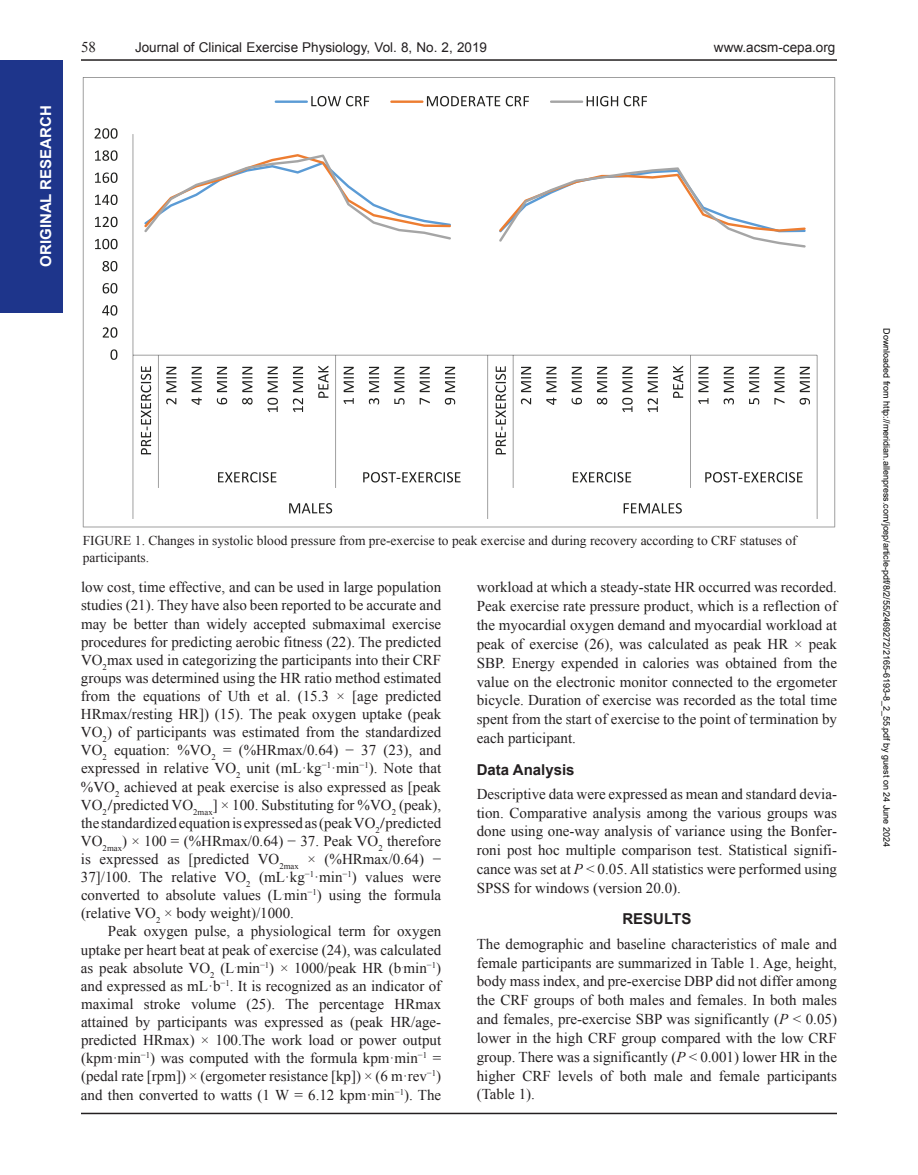
<style>
.page{position:relative;width:918px;height:1175px;background:#fff}
.page>*{position:absolute;margin:0;border:0;box-sizing:border-box;transform-origin:0 0}
.t1{font:15px/18.1px "Times New Roman";color:#231f20;text-align:justify}
.t2{font:700 15px "Arial";color:#231f20}
.t3{font:700 15px "Arial";color:#fff}
.t4{font:13.5px/16.2px "Times New Roman";color:#231f20}
.t5{font:13.5px "Arial";color:#231f20}
.t6{font:9px "Arial";color:#000}
.s1{font-style:italic}
</style>
<div class="page">
<hr style="left:81px;top:59px;width:756px;height:2px;background:#231f20">
<hr style="left:81px;top:1112px;width:756px;height:2px;background:#231f20">
<div style="left:0;top:60px;width:63px;height:252px;background:#1e358b"></div>
<svg style="left:83px;top:77px;width:752px;height:450px"></svg>
<p class="t3" style="left:37px;top:267px;width:163px;rotate:-90deg">Original Research</p>
<p class="t1" style="left:81px;top:38px;width:16px">58</p>
<p class="t5" style="left:135px;top:40px;width:354px">Journal of Clinical Exercise Physiology, Vol. 8, No. 2, 2019</p>
<p class="t5" style="left:714px;top:40px;width:123px">www.acsm-cepa.org</p>
<p class="t4" style="left:83px;top:532px;width:715px">FIGURE 1. Changes in systolic blood pressure from pre-exercise to peak exercise and during recovery according to CRF statuses of participants.</p>
<p class="t1" style="left:81px;top:578px;width:362px">low cost, time effective, and can be used in large population studies (21). They have also been reported to be accurate and may be better than widely accepted submaximal exercise procedures for predicting aerobic fitness (22). The predicted VO<sub>2</sub>max used in categorizing the participants into their CRF groups was determined using the HR ratio method estimated from the equations of Uth et al. (15.3 × [age predicted HRmax/resting HR]) (15). The peak oxygen uptake (peak VO<sub>2</sub>) of participants was estimated from the standardized VO<sub>2</sub> equation: %VO<sub>2</sub> = (%HRmax/0.64) − 37 (23), and expressed in relative VO<sub>2</sub> unit (mL·kg<sup>−1</sup>·min<sup>−1</sup>). Note that %VO<sub>2</sub> achieved at peak exercise is also expressed as [peak VO<sub>2</sub> ̸predicted VO<sub>2max</sub>] × 100. Substituting for %VO<sub>2</sub> (peak), the standardized equation is expressed as (peak VO<sub>2</sub> ̸predicted VO<sub>2max</sub>) × 100 = (%HRmax/0.64) − 37. Peak VO<sub>2</sub> therefore is expressed as [predicted VO<sub>2max</sub> × (%HRmax/0.64) − 37]/100. The relative VO<sub>2</sub> (mL·kg<sup>−1</sup>·min<sup>−1</sup>) values were converted to absolute values (L<sup>.</sup>min<sup>−1</sup>) using the formula (relative VO<sub>2</sub> × body weight)/1000.</p>
<p class="t1" style="left:81px;top:922px;width:362px;text-indent:27px">Peak oxygen pulse, a physiological term for oxygen uptake per heart beat at peak of exercise (24), was calculated as peak absolute VO<sub>2</sub> (L<sup>.</sup>min<sup>−1</sup>) × 1000/peak HR (b<sup>.</sup>min<sup>−1</sup>) and expressed as mL·b<sup>−1</sup>. It is recognized as an indicator of maximal stroke volume (25). The percentage HRmax attained by participants was expressed as (peak HR/age&shy;predicted HRmax) × 100.The work load or power output (kpm·min<sup>−1</sup>) was computed with the formula kpm·min<sup>−1</sup> = (pedal rate [rpm]) × (ergometer resistance [kp]) × (6 m·rev<sup>−1</sup>) and then converted to watts (1 W = 6.12 kpm·min<sup>−1</sup>). The</p>
<p class="t1" style="left:477px;top:577px;width:362px;line-height:18.9px">workload at which a steady-state HR occurred was recorded.<br>Peak exercise rate pressure product, which is a reflection of the myocardial oxygen demand and myocardial workload at peak of exercise (26), was calculated as peak HR × peak SBP. Energy expended in calories was obtained from the value on the electronic monitor connected to the ergometer bicycle. Duration of exercise was recorded as the total time spent from the start of exercise to the point of termination by each participant.</p>
<p class="t2" style="left:477px;top:760px;width:99px">Data Analysis</p>
<p class="t1" style="left:477px;top:784px;width:362px;line-height:18.9px">Descriptive data were expressed as mean and standard devia&shy;tion. Comparative analysis among the various groups was done using one-way analysis of variance using the Bonfer&shy;roni post hoc multiple comparison test. Statistical signifi&shy;cance was set at <span class="s1">P</span> &lt; 0.05. All statistics were performed using SPSS for windows (version 20.0).</p>
<p class="t2" style="left:622px;top:910px;width:70px">RESULTS</p>
<p class="t1" style="left:477px;top:934px;width:362px;line-height:18.9px">The demographic and baseline characteristics of male and female participants are summarized in Table 1. Age, height, body mass index, and pre-exercise DBP did not differ among the CRF groups of both males and females. In both males and females, pre-exercise SBP was significantly (<span class="s1">P</span> &lt; 0.05) lower in the high CRF group compared with the low CRF group. There was a significantly (<span class="s1">P</span> &lt; 0.001) lower HR in the higher CRF levels of both male and female participants (Table 1).</p>
<p class="t6" style="left:890px;top:328px;width:520px;rotate:90deg">Downloaded from http://meridian.allenpress.com/jcep/article-pdf/8/2/55/2469272/2165-6193-8_2_55.pdf by guest on 24 June 2024</p>
</div>
